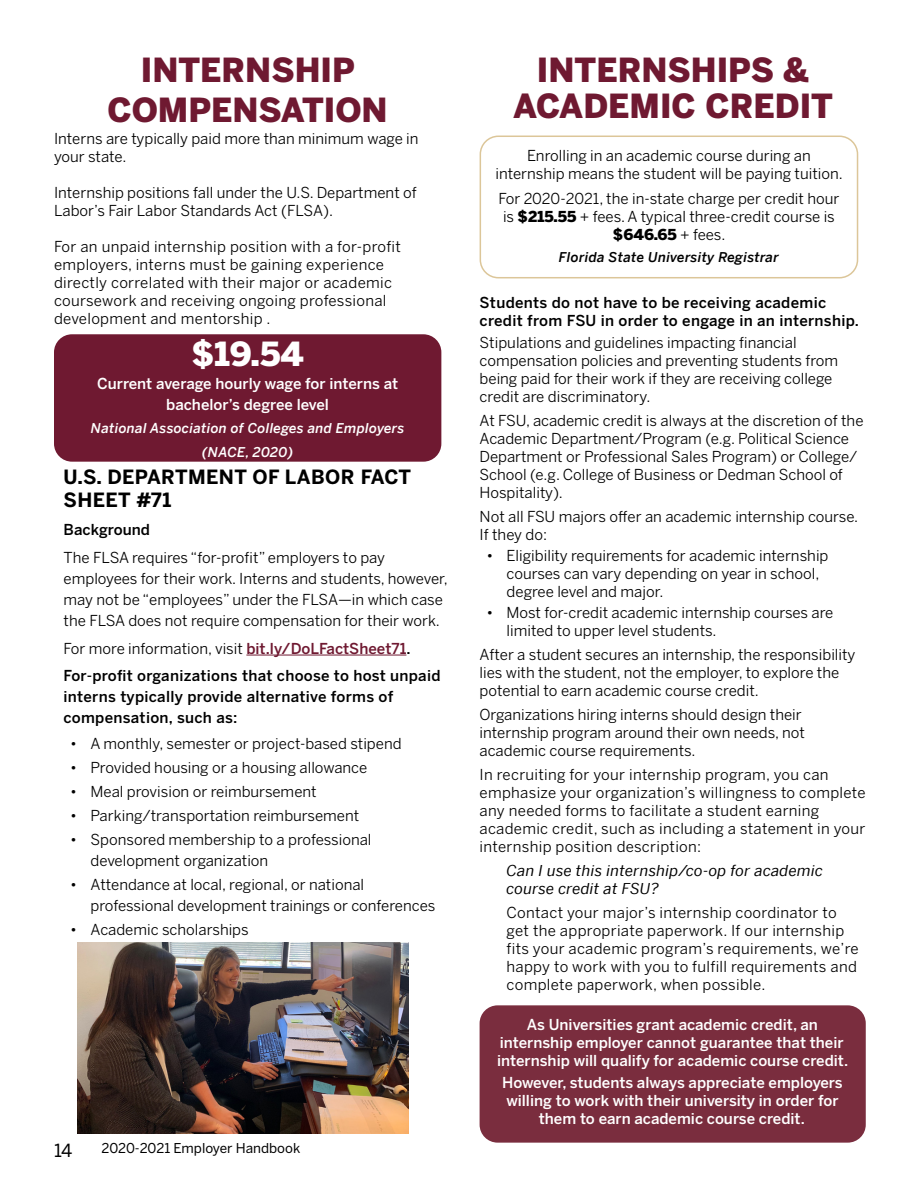
<style>
.page{position:relative;width:918px;height:1188px;background:#fff}
.page>*{position:absolute;margin:0;border:0;box-sizing:border-box;transform-origin:0 0}
.t1{font:900 33px/39.6px "Benton Sans";color:#6f1931;text-align:center}
.t2{font:900 33px "Benton Sans";color:#fff}
.t3{font:700 19.5px/23.4px "Benton Sans";letter-spacing:.02em;color:#000}
.t4{font:18px "Benton Sans";color:#000}
.t5{font:15px/18px "Benton Sans";color:#000}
.t6{font:15px/18px "Benton Sans";letter-spacing:.02em;color:#000}
.t7{font:500 15px/18px "Benton Sans";color:#fff;text-align:center}
.t8{font:500 15px/27.8px "Benton Sans";letter-spacing:.02em;color:#000}
.t9{font:italic 15px/18px "Benton Sans";letter-spacing:.02em;color:#000}
.t10{font:500 15px "Benton Sans";color:#000}
.t11{font:italic 500 13.5px/24px "Benton Sans";letter-spacing:.02em;color:#fff;text-align:center}
.t12{font:italic 500 13.5px "Benton Sans";letter-spacing:.02em;color:#000}
.t13{font:13.5px "Benton Sans";color:#000}
.s1{font-weight:400}
.s2{color:#6f1931}
.s3{font-weight:900}
</style>
<div class="page">
<hr style="left:246px;top:655px;width:160px;height:1px;background:#6f1931">
<div style="left:480px;top:1005px;width:386px;height:138px;background:#7a2d3e;border-radius:18px"></div>
<div style="left:480px;top:136px;width:378px;height:142px;border:2px solid #dcc699;border-radius:18px"></div>
<div style="left:54px;top:334px;width:387px;height:128px;background:#6f1931;border-radius:18px"></div>
<img style="left:78px;top:943px;width:330px;height:191px">
<h1 class="t1" style="left:108px;top:50px;width:282px">INTERNSHIP<br>COMPENSATION</h1>
<p class="t5" style="left:54px;top:130px;width:366px">Interns are typically paid more than minimum wage in your state.</p>
<p class="t5" style="left:54px;top:184px;width:364px">Internship positions fall under the U.S. Department of<br>Labor’s Fair Labor Standards Act (FLSA).</p>
<p class="t6" style="left:54px;top:238px;width:348px">For an unpaid internship position with a for-profit employers, interns must be gaining experience directly correlated with their major or academic coursework and receiving ongoing professional development and mentorship .</p>
<h1 class="t2" style="left:192px;top:334px;width:114px">$19.54</h1>
<p class="t7" style="left:97px;top:372px;width:303px;line-height:21.6px">Current average hourly wage for interns at bachelor’s degree level</p>
<p class="t11" style="left:91px;top:416px;width:315px">National Association of Colleges and Employers (NACE, 2020)</p>
<h2 class="t3" style="left:64px;top:465px;width:349px">U.S. DEPARTMENT OF LABOR FACT<br>SHEET #71</h2>
<p class="t10" style="left:64px;top:521px;width:88px">Background</p>
<p class="t5" style="left:64px;top:547px;width:386px;line-height:21px">The FLSA requires “for-profit” employers to pay employees for their work. Interns and students, however, may not be “employees” under the FLSA—in which case the FLSA does not require compensation for their work.</p>
<p class="t8" style="left:64px;top:634px;width:379px"><span class="s1">For more information, visit</span> <span class="s2">bit.ly/DoLFactSheet71</span>.<br>For-profit organizations that choose to host unpaid</p>
<p class="t8" style="left:64px;top:686px;width:331px;line-height:21px">interns typically provide alternative forms of compensation, such as:</p>
<p class="t5" style="left:70px;top:734px;width:333px">• A monthly, semester or project-based stipend</p>
<p class="t5" style="left:70px;top:758px;width:298px">• Provided housing or a housing allowance</p>
<p class="t5" style="left:70px;top:782px;width:248px">• Meal provision or reimbursement</p>
<p class="t5" style="left:70px;top:806px;width:291px">• Parking/transportation reimbursement</p>
<p class="t5" style="left:91px;top:829px;width:283px;line-height:21px;text-indent:-20px">• Sponsored membership to a professional development organization</p>
<p class="t5" style="left:91px;top:874px;width:346px;line-height:21px;text-indent:-20px">• Attendance at local, regional, or national professional development trainings or conferences</p>
<p class="t5" style="left:70px;top:920px;width:180px">• Academic scholarships</p>
<p class="t4" style="left:54px;top:1140px;width:20px">14</p>
<p class="t13" style="left:102px;top:1140px;width:200px">2020-2021 Employer Handbook</p>
<h1 class="t1" style="left:513px;top:51px;width:321px;line-height:36px">INTERNSHIPS &amp;<br>ACADEMIC CREDIT</h1>
<p class="t5" style="left:495px;top:146px;width:349px;text-align:center">Enrolling in an academic course during an internship means the student will be paying tuition.</p>
<p class="t5" style="left:498px;top:189px;width:343px;text-align:center">For 2020-2021, the in-state charge per credit hour is <span class="s3">$215.55</span> + fees. A typical three-credit course is <span class="s3">$646.65</span> + fees.</p>
<p class="t12" style="left:559px;top:249px;width:221px">Florida State University Registrar</p>
<p class="t8" style="left:480px;top:293px;width:381px;line-height:18px">Students do not have to be receiving academic credit from FSU in order to engage in an internship.</p>
<p class="t5" style="left:480px;top:334px;width:360px">Stipulations and guidelines impacting financial compensation policies and preventing students from being paid for their work if they are receiving college credit are discriminatory.</p>
<p class="t5" style="left:480px;top:412px;width:385px">At FSU, academic credit is always at the discretion of the Academic Department/Program (e.g. Political Science Department or Professional Sales Program) or College/ School (e.g. College of Business or Dedman School of Hospitality).</p>
<p class="t5" style="left:480px;top:508px;width:380px">Not all FSU majors offer an academic internship course.<br>If they do:</p>
<p class="t5" style="left:507px;top:547px;width:323px;text-indent:-20px">• Eligibility requirements for academic internship courses can vary depending on year in school, degree level and major.</p>
<p class="t5" style="left:507px;top:604px;width:328px;text-indent:-20px">• Most for-credit academic internship courses are limited to upper level students.</p>
<p class="t5" style="left:480px;top:646px;width:377px">After a student secures an internship, the responsibility lies with the student, not the employer, to explore the potential to earn academic course credit.</p>
<p class="t5" style="left:480px;top:706px;width:327px">Organizations hiring interns should design their internship program around their own needs, not academic course requirements.</p>
<p class="t6" style="left:480px;top:766px;width:388px">In recruiting for your internship program, you can emphasize your organization’s willingness to complete any needed forms to facilitate a student earning academic credit, such as including a statement in your internship position description:</p>
<p class="t9" style="left:507px;top:862px;width:318px">Can I use this internship/co-op for academic course credit at FSU?</p>
<p class="t6" style="left:507px;top:904px;width:354px">Contact your major’s internship coordinator to get the appropriate paperwork. If our internship fits your academic program’s requirements, we’re happy to work with you to fulfill requirements and complete paperwork, when possible.</p>
<p class="t7" style="left:497px;top:1015px;width:353px">As Universities grant academic credit, an internship employer cannot guarantee that their internship will qualify for academic course credit.</p>
<p class="t7" style="left:502px;top:1073px;width:342px">However, students always appreciate employers willing to work with their university in order for them to earn academic course credit.</p>
</div>
